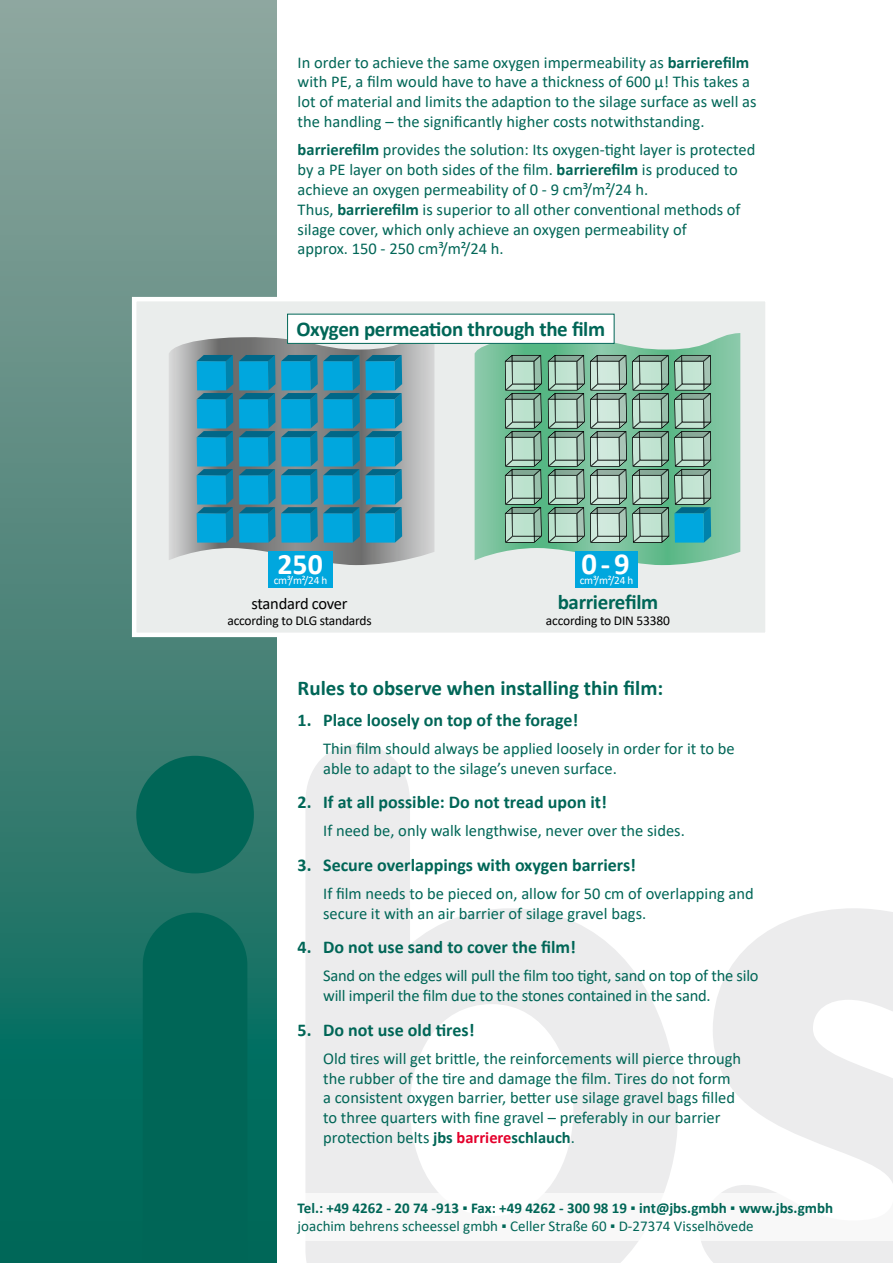
<style>
.page{position:relative;width:893px;height:1263px;background:#fff}
.page>*{position:absolute;margin:0;border:0;box-sizing:border-box;transform-origin:0 0}
.t1{font:700 30.6px "Calibri";color:#fff}
.t2{font:700 29.7px "Calibri";color:#fff}
.t3{font:700 21px "Calibri";letter-spacing:-.015em;color:#006657}
.t4{font:700 18px "Calibri";color:#006657}
.t5{font:16.5px/19.8px "Calibri";color:#006657}
.t6{font:16.5px "Calibri";letter-spacing:-.02em;color:#000}
.t7{font:15px/18px "Calibri";color:#006657}
.t8{font:13.5px "Calibri";letter-spacing:-.015em;color:#000}
.t9{font:11.25px "Calibri";letter-spacing:-.015em;color:#fff}
.s1{font-weight:700}
.s2{font-weight:700;color:#e4002c}
</style>
<div class="page">
<svg style="left:305px;top:744px;width:588px;height:519px"></svg>
<div style="left:0;top:1193px;width:893px;height:48px;background:#f8f8f8"></div>
<div style="left:0;top:0;width:276px;height:1263px;background:linear-gradient(to bottom,#96a59e,#006455)"></div>
<div style="left:136px;top:756px;width:118px;height:117px;background:#006657;border-radius:50%"></div>
<div style="left:143px;top:913px;width:104px;height:350px;background:#006657"></div>
<div style="left:134px;top:299px;width:633px;height:336px;background:#eaedec"></div>
<svg style="left:169px;top:337px;width:265px;height:228px;background:#b0b1b1"></svg>
<svg style="left:475px;top:333px;width:265px;height:232px;background:#89c8a7"></svg>
<div style="left:269px;top:551px;width:64px;height:36px;background:#00a7de"></div>
<div style="left:576px;top:551px;width:62px;height:36px;background:#00a7de"></div>
<svg style="left:197px;top:355px;width:36px;height:188px;background:#0c95c1"></svg>
<svg style="left:239px;top:355px;width:163px;height:188px;background:#1992ba"></svg>
<svg style="left:505px;top:355px;width:37px;height:188px;background:#8db19e"></svg>
<svg style="left:548px;top:355px;width:36px;height:188px;background:#92b4a2"></svg>
<svg style="left:590px;top:355px;width:121px;height:188px;background:#8ab3a5"></svg>
<div style="left:132px;top:297px;width:638px;height:340px;border:4px solid #fff"></div>
<div style="left:288px;top:314px;width:326px;height:29px;background:#fff"></div>
<div style="left:287px;top:314px;width:327px;height:30px;border:1px solid #006657"></div>
<p class="t5" style="left:298px;top:52px;width:460px">In order to achieve the same oxygen impermeability as <span class="s1">barrierefilm </span>with PE, a film would have to have a thickness of 600 µ! This takes a lot of material and limits the adaption to the silage surface as well as the handling – the significantly higher costs notwithstanding.</p>
<p class="t5" style="left:298px;top:140px;width:459px"><span class="s1">barrierefilm</span> provides the solution: Its oxygen-tight layer is protected by a PE layer on both sides of the film. <span class="s1">barrierefilm</span> is produced to achieve an oxygen permeability of 0 - 9 cm³/m²/24 h.<br>Thus, <span class="s1">barrierefilm</span> is superior to all other conventional methods of silage cover, which only achieve an oxygen permeability of<br>approx. 150 - 250 cm³/m²/24 h.</p>
<p class="t3" style="left:296px;top:314px;width:310px">Oxygen permeation through the film</p>
<h2 class="t2" style="left:277px;top:543px;width:47px">250</h2>
<h1 class="t1" style="left:581px;top:542px;width:50px">0-9</h1>
<p class="t6" style="left:251px;top:592px;width:98px">standard cover</p>
<p class="t8" style="left:227px;top:611px;width:146px">according to DLG standards</p>
<p class="t9" style="left:274px;top:573px;width:55px">cm³/m²/24 h</p>
<p class="t9" style="left:580px;top:573px;width:55px">cm³/m²/24 h</p>
<p class="t3" style="left:558px;top:587px;width:102px">barrierefilm</p>
<p class="t8" style="left:546px;top:611px;width:126px">according to DIN 53380</p>
<p class="t3" style="left:298px;top:673px;width:367px">Rules to observe when installing thin film:</p>
<p class="t4" style="left:298px;top:707px;width:282px">1. Place loosely on top of the forage!</p>
<p class="t5" style="left:323px;top:738px;width:413px">Thin film should always be applied loosely in order for it to be able to adapt to the silage’s uneven surface.</p>
<p class="t4" style="left:298px;top:789px;width:311px">2. If at all possible: Do not tread upon it!</p>
<p class="t5" style="left:323px;top:820px;width:363px">If need be, only walk lengthwise, never over the sides.</p>
<p class="t4" style="left:298px;top:852px;width:340px">3. Secure overlappings with oxygen barriers!</p>
<p class="t5" style="left:323px;top:883px;width:432px">If film needs to be pieced on, allow for 50 cm of overlapping and secure it with an air barrier of silage gravel bags.</p>
<p class="t4" style="left:298px;top:934px;width:280px">4. Do not use sand to cover the film!</p>
<p class="t5" style="left:323px;top:965px;width:437px">Sand on the edges will pull the film too tight, sand on top of the silo will imperil the film due to the stones contained in the sand.</p>
<p class="t4" style="left:298px;top:1017px;width:178px">5. Do not use old tires!</p>
<p class="t5" style="left:323px;top:1048px;width:420px">Old tires will get brittle, the reinforcements will pierce through the rubber of the tire and damage the film. Tires do not form a consistent oxygen barrier, better use silage gravel bags filled to three quarters with fine gravel – preferably in our barrier protection belts <span class="s1">jbs</span> <span class="s2">barriere</span><span class="s1">schlauch</span>.</p>
<p class="t7" style="left:298px;top:1198px;width:537px"><span class="s1">Tel.: +49 4262 - 20 74 -913</span> ▪ <span class="s1">Fax: +49 4262 - 300 98 19</span> ▪ <span class="s1">int@jbs.gmbh</span> ▪ <span class="s1">www.jbs.gmbh </span>joachim behrens scheessel gmbh ▪ Celler Straße 60 ▪ D-27374 Visselhövede</p>
</div>
